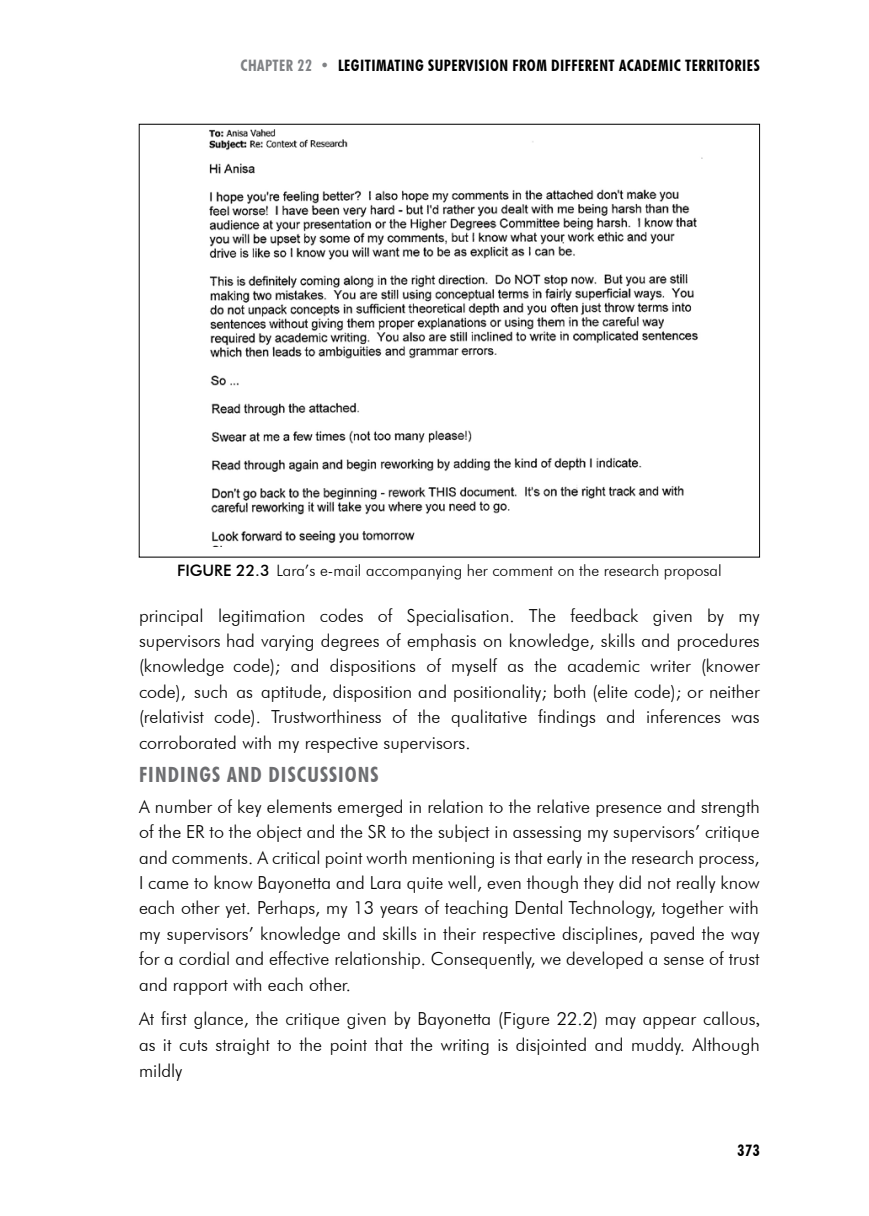
<style>
.page{position:relative;width:869px;height:1216px;background:#fff}
.page>*{position:absolute;margin:0;border:0;box-sizing:border-box;transform-origin:0 0}
.t1{font:700 condensed 21px "Futura BT";letter-spacing:.05em;color:#6d6e71}
.t2{font:300 17.85px/25.4px "Futura BT";color:#000;text-align:justify}
.t3{font:700 condensed 15.75px "Futura BT";letter-spacing:.03em;color:#000}
.t4{font:300 15.75px "Futura BT";color:#000}
.s1{color:#808285}
.s2{font-weight:500}
.s3{font-family:"Minion Pro";font-weight:400}
</style>
<div class="page">
<img style="left:209px;top:129px;width:494px;height:417px">
<p class="t3" style="left:240px;top:55px;width:520px"><span class="s1">CHAPTER 22 •</span> LEGITIMATING SUPERVISION FROM DIFFERENT ACADEMIC TERRITORIES</p>
<p class="t4" style="left:177px;top:560px;width:546px"><span class="s2">FIGURE 22.3</span> Lara’s e‑mail accompanying her comment on the research proposal</p>
<p class="t2" style="left:139px;top:602px;width:622px">principal legitimation codes of Specialisation. The feedback given by my supervisors had varying degrees of emphasis on knowledge, skills and procedures (knowledge code); and dispositions of myself as the academic writer (knower code), such as aptitude, disposition and positionality; both (elite code); or neither (relativist code). Trustworthiness of the qualitative findings and inferences was corroborated with my respective supervisors.</p>
<p class="t1" style="left:139px;top:762px;width:241px">FINDINGS AND DISCUSSIONS</p>
<p class="t2" style="left:139px;top:793px;width:622px">A number of key elements emerged in relation to the relative presence and strength of the ER to the object and the SR to the subject in assessing my supervisors’ critique and comments. A critical point worth mentioning is that early in the research process, I came to know Bayonetta and Lara quite well, even though they did not really know each other yet. Perhaps, my 13 years of teaching Dental Technology, together with my supervisors’ knowledge and skills in their respective disciplines, paved the way for a cordial and effective relationship. Consequently, we developed a sense of trust and rapport with each other.</p>
<p class="t2" style="left:139px;top:1005px;width:622px">At first glance, the critique given by Bayonetta (Figure 22.2) may appear callous<span class="s3">, </span>as it cuts straight to the point that the writing is disjointed and muddy. Although mildly</p>
<p class="t3" style="left:737px;top:1141px;width:24px">373</p>
</div>
